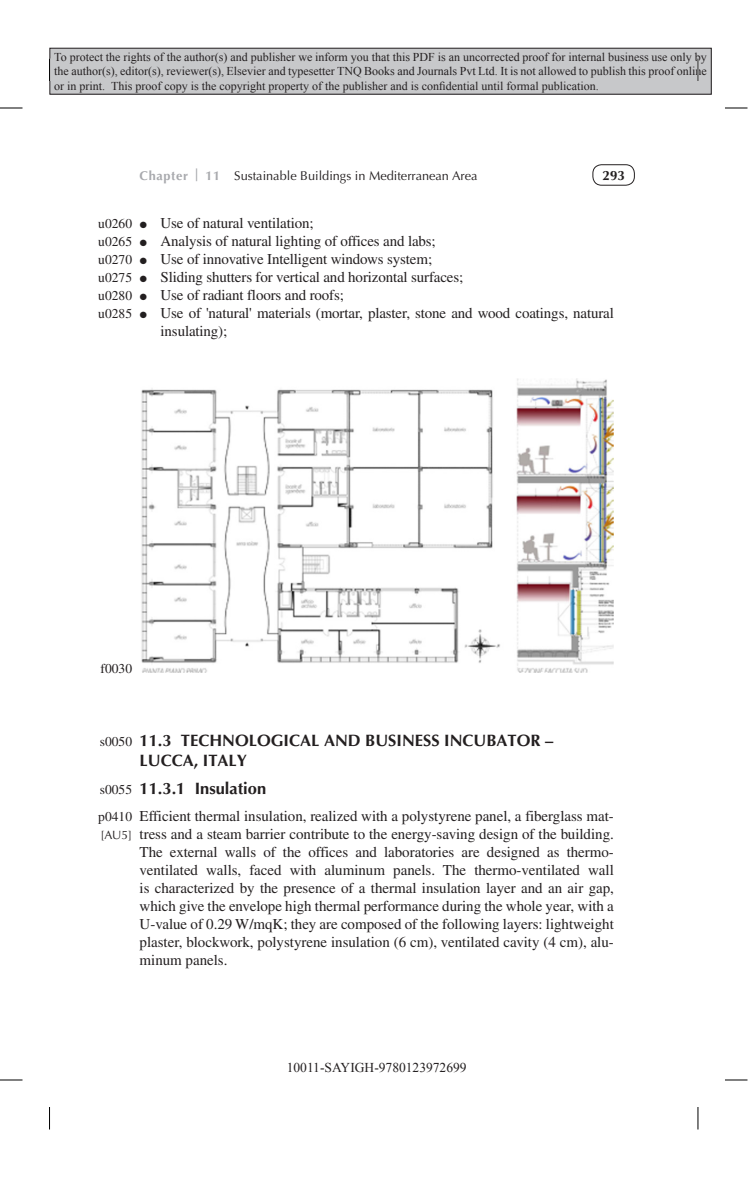
<style>
.page{position:relative;width:752px;height:1188px;background:#fff}
.page>*{position:absolute;margin:0;border:0;box-sizing:border-box;transform-origin:0 0}
._1_hd_below{font:700 16.5px/19.5px "Optima";color:#231f20}
._2_hd_above{font:700 16.5px "Optima";color:#231f20}
.text_flush{font:15px/18px "Times";letter-spacing:-.005em;color:#231f20;text-align:justify}
.Bull_list_level_1{font:15px/18px "Times";letter-spacing:-.01em;color:#231f20}
.t1{font:13.5px "Times";color:#231f20}
.t2{font:13.5px "Times New Roman";color:#231f20}
.t3{font:700 13.5px "Optima";color:#231f20}
.t4{font:12.75px "Optima";color:#231f20}
.t5{font:12px/14.4px "Times New Roman";color:#231f20;text-align:justify}
.t6{font:12px "Optima";color:#231f20}
.s1{font-weight:700;color:#a8a9ad}
</style>
<div class="page">
<div style="left:592px;top:164px;width:42px;height:21px;border:1px solid #231f20;border-radius:9px"></div>
<div style="left:50px;top:48px;width:661px;height:46px;background:#c7c8ca"></div>
<div style="left:50px;top:48px;width:661px;height:46px;border:1px solid #231f20"></div>
<img style="left:141px;top:378px;width:472px;height:295px">
<svg style="left:0;top:108px;width:22px;height:1px"></svg>
<svg style="left:725px;top:108px;width:22px;height:1px"></svg>
<svg style="left:0;top:1080px;width:22px;height:1px"></svg>
<svg style="left:725px;top:1080px;width:22px;height:1px"></svg>
<svg style="left:49px;top:58px;width:1px;height:23px"></svg>
<svg style="left:49px;top:1107px;width:1px;height:23px"></svg>
<svg style="left:697px;top:58px;width:1px;height:23px"></svg>
<svg style="left:697px;top:1107px;width:1px;height:23px"></svg>
<p class="t5" style="left:54px;top:50px;width:654px">To protect the rights of the author(s) and publisher we inform you that this PDF is an uncorrected proof for internal business use only by the author(s), editor(s), reviewer(s), Elsevier and typesetter TNQ Books and Journals Pvt Ltd. It is not allowed to publish this proof online or in print. This proof copy is the copyright property of the publisher and is confidential until formal publication.</p>
<p class="t4" style="left:140px;top:168px;width:339px"><span class="s1">Chapter | 11</span> Sustainable Buildings in Mediterranean Area</p>
<p class="t3" style="left:602px;top:168px;width:24px">293</p>
<p class="t1" style="left:98px;top:216px;width:35px">u0260</p>
<p class="t1" style="left:98px;top:234px;width:35px">u0265</p>
<p class="t1" style="left:98px;top:252px;width:35px">u0270</p>
<p class="t1" style="left:98px;top:270px;width:35px">u0275</p>
<p class="t1" style="left:98px;top:288px;width:35px">u0280</p>
<p class="t1" style="left:98px;top:306px;width:35px">u0285</p>
<p class="Bull_list_level_1" style="left:140px;top:214px;width:175px">● Use of natural ventilation;</p>
<p class="Bull_list_level_1" style="left:140px;top:232px;width:297px">● Analysis of natural lighting of offices and labs;</p>
<p class="Bull_list_level_1" style="left:140px;top:250px;width:294px">● Use of innovative Intelligent windows system;</p>
<p class="Bull_list_level_1" style="left:140px;top:268px;width:325px">● Sliding shutters for vertical and horizontal surfaces;</p>
<p class="Bull_list_level_1" style="left:140px;top:286px;width:206px">● Use of radiant floors and roofs;</p>
<p class="Bull_list_level_1" style="left:160px;top:304px;width:455px;text-indent:-21px">● Use of 'natural' materials (mortar, plaster, stone and wood coatings, natural insulating);</p>
<p class="t1" style="left:101px;top:660px;width:33px">f0030</p>
<p class="_1_hd_below" style="left:140px;top:731px;width:415px">11.3 TECHNOLOGICAL AND BUSINESS INCUBATOR –<br>LUCCA, ITALY</p>
<p class="_2_hd_above" style="left:140px;top:779px;width:128px">11.3.1 Insulation</p>
<p class="text_flush" style="left:140px;top:807px;width:476px">Efficient thermal insulation, realized with a polystyrene panel, a fiberglass mat&shy;tress and a steam barrier contribute to the energy-saving design of the building.<br>The external walls of the offices and laboratories are designed as thermo&shy;ventilated walls, faced with aluminum panels. The thermo-ventilated wall is characterized by the presence of a thermal insulation layer and an air gap, which give the envelope high thermal performance during the whole year, with a U-value of 0.29 W/mqK; they are composed of the following layers: lightweight plaster, blockwork, polystyrene insulation (6 cm), ventilated cavity (4 cm), alu&shy;minum panels.</p>
<p class="t1" style="left:100px;top:734px;width:34px">s0050</p>
<p class="t1" style="left:100px;top:782px;width:34px">s0055</p>
<p class="t1" style="left:98px;top:809px;width:35px">p0410</p>
<p class="t6" style="left:100px;top:828px;width:33px">[AU5]</p>
<p class="t2" style="left:287px;top:1059px;width:181px">10011-SAYIGH-9780123972699</p>
</div>
